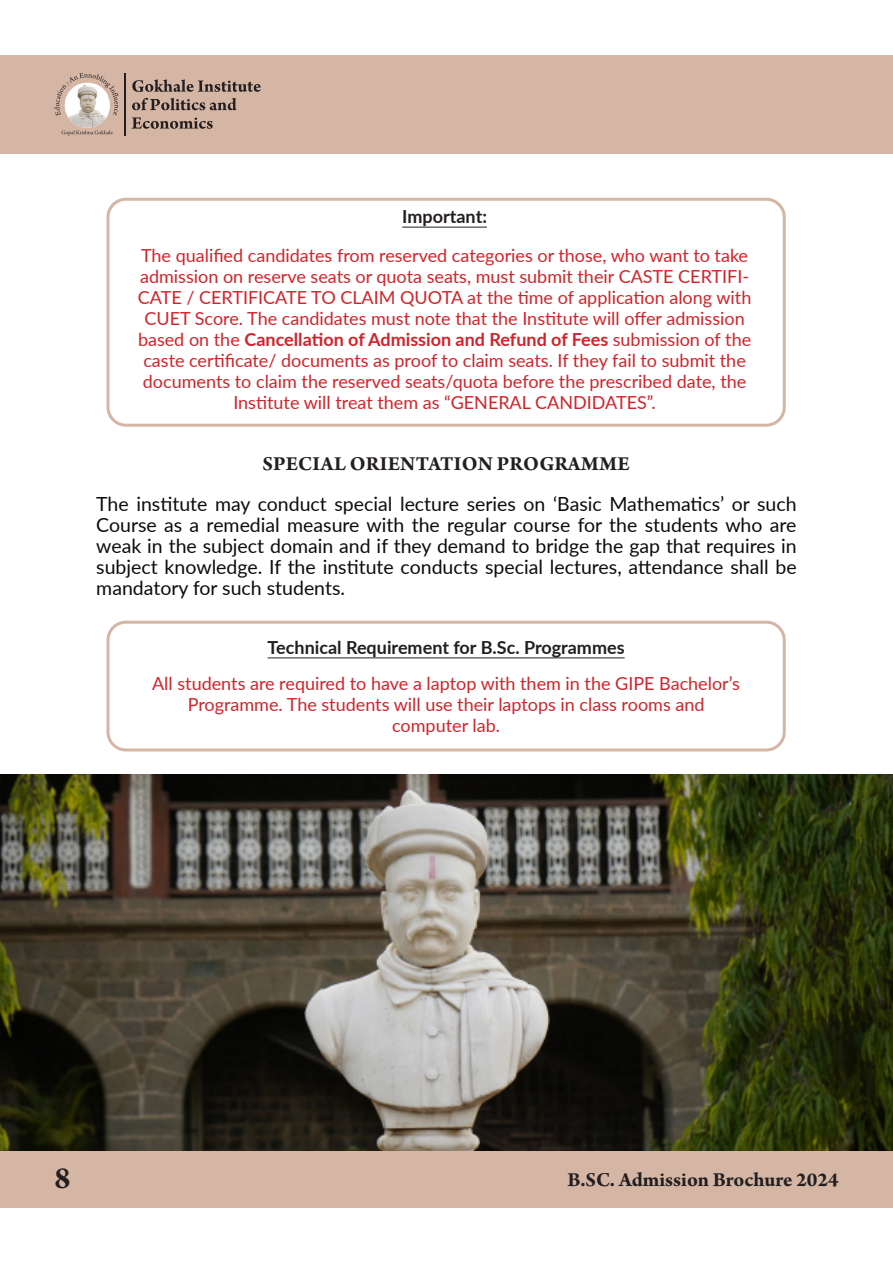
<style>
.page{position:relative;width:893px;height:1263px;background:#fff}
.page>*{position:absolute;margin:0;border:0;box-sizing:border-box;transform-origin:0 0}
.t1{font:700 33px "Arno Pro";color:#231f20}
.t2{font:700 21px "Arno Pro";color:#231f20}
.t3{font:19.5px/21px "Lato";color:#0c0d0a;text-align:justify}
.t4{font:18px/21px "Lato";color:#d1232a;text-align:center}
.t5{font:700 18px "Lato";color:#231f20}
.s1{font-weight:700}
</style>
<div class="page">
<div style="left:0;top:55px;width:892px;height:99px;background:#d5b5a4"></div>
<div style="left:0;top:1151px;width:892px;height:57px;background:#d5b5a4"></div>
<hr style="left:891px;top:1151px;width:2px;height:57px;background:#d5b5a4">
<svg style="left:54px;top:73px;width:65px;height:43px"></svg>
<svg style="left:132px;top:79px;width:129px;height:50px"></svg>
<hr style="left:125px;top:73px;width:1px;height:62px;background:#231f20">
<svg style="left:62px;top:130px;width:51px;height:6px"></svg>
<svg style="left:65px;top:83px;width:45px;height:45px"></svg>
<img style="left:92px;top:84px;width:16px;height:11px">
<img style="left:65px;top:84px;width:27px;height:44px">
<div style="left:106px;top:621px;width:680px;height:130px;border:3px solid #d5b5a4;border-radius:18px"></div>
<hr style="left:268px;top:657px;width:357px;height:1px;background:#231f20">
<img style="left:0;top:775px;width:893px;height:376px">
<div style="left:106px;top:198px;width:680px;height:229px;border:3px solid #d5b5a4;border-radius:18px"></div>
<hr style="left:402px;top:227px;width:85px;height:1px;background:#231f20">
<p class="t5" style="left:402px;top:203px;width:86px">Important:</p>
<p class="t4" style="left:138px;top:244px;width:615px">The qualified candidates from reserved categories or those, who want to take admission on reserve seats or quota seats, must submit their CASTE CERTIFI-CATE / CERTIFICATE TO CLAIM QUOTA at the time of application along with CUET Score. The candidates must note that the Institute will offer admission based on the <span class="s1">Cancellation of Admission and Refund of Fees</span> submission of the caste certificate/ documents as proof to claim seats. If they fail to submit the documents to claim the reserved seats/quota before the prescribed date, the Institute will treat them as “GENERAL CANDIDATES”.</p>
<p class="t2" style="left:262px;top:451px;width:369px">SPECIAL ORIENTATION PROGRAMME</p>
<p class="t3" style="left:96px;top:493px;width:702px">The institute may conduct special lecture series on ‘Basic Mathematics’ or such Course as a remedial measure with the regular course for the students who are weak in the subject domain and if they demand to bridge the gap that requires in subject knowledge. If the institute conducts special lectures, attendance shall be mandatory for such students.</p>
<p class="t5" style="left:268px;top:634px;width:358px">Technical Requirement for B.Sc. Programmes</p>
<p class="t4" style="left:152px;top:672px;width:589px">All students are required to have a laptop with them in the GIPE Bachelor’s<br>Programme. The students will use their laptops in class rooms and</p>
<p class="t4" style="left:392px;top:714px;width:109px">computer lab.</p>
<h1 class="t1" style="left:54px;top:1159px;width:18px">8</h1>
<p class="t2" style="left:567px;top:1167px;width:273px">B.SC. Admission Brochure 2024</p>
</div>
